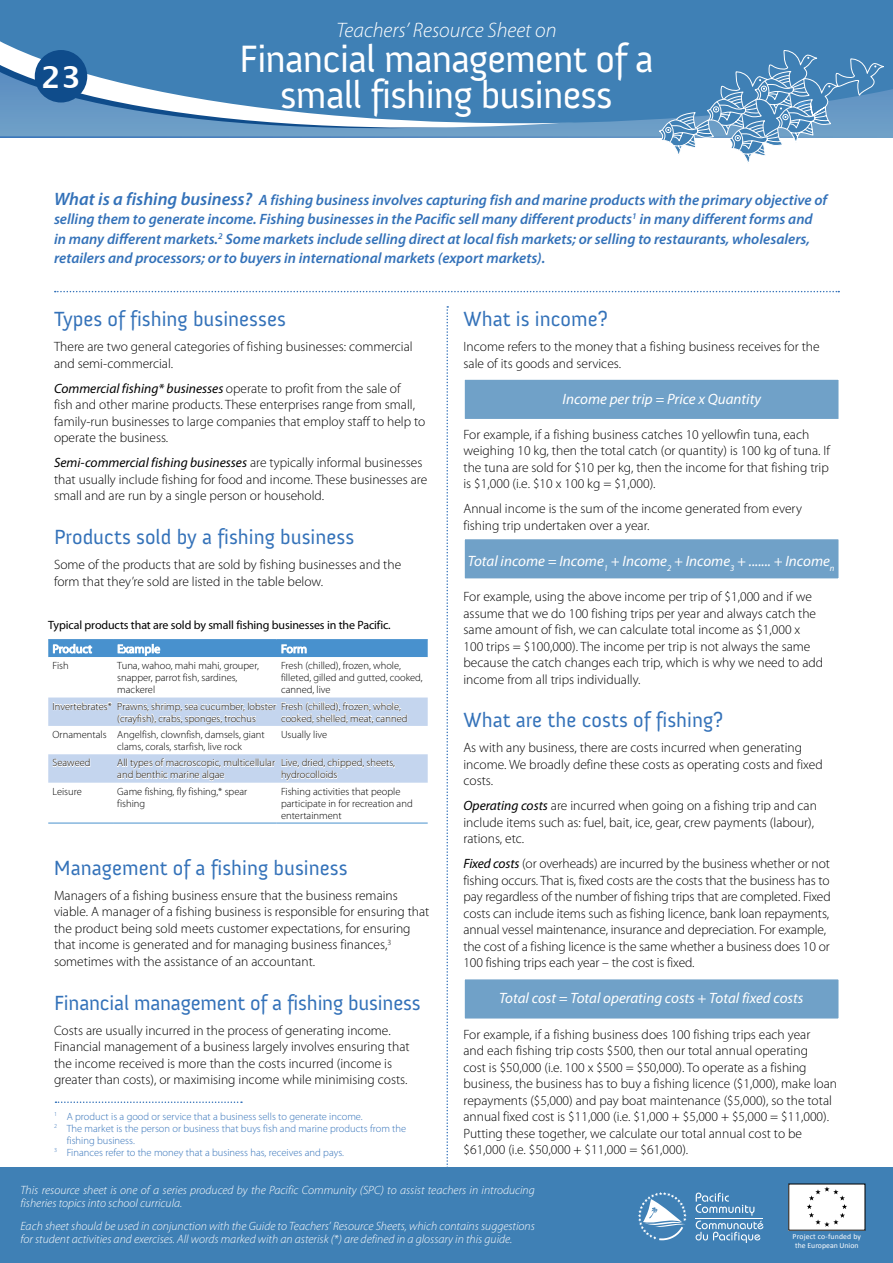
<style>
.page{position:relative;width:893px;height:1263px;background:#fff}
.page>*{position:absolute;margin:0;border:0;box-sizing:border-box;transform-origin:0 0}
.t1{font:39px/36px "Anivers";letter-spacing:-.02em;color:#fff;text-align:center}
.t2{font:700 30px "Lucida Grande";color:#fff}
.t3{font:21px "Anivers";color:#3472b9}
.t4{font:italic 300 21px "Myriad Pro";color:#fff}
.t5{font:italic 600 15px/19.5px "Myriad Pro";color:#3472b9}
.t6{font:italic 15px "Myriad Pro";color:#fff}
.t7{font:300 13.5px/16.5px "Myriad Pro";color:#000}
.t8{font:italic 300 12px/13.5px "Myriad Pro";color:#fff}
.t9{font:12px "Myriad Pro";letter-spacing:-.01em;color:#000}
.t10{font:300 10.5px/12px "Myriad Pro";color:#000}
.t11{font:300 10.5px "Myriad Pro";color:#3472b9}
.t12{font:7.8px/8.6px "Calibri";color:#fff;text-align:center}
.s1{font-size:18px}
.s2{font-weight:400;font-style:italic}
</style>
<div class="page">
<svg style="left:446px;top:306px;width:2px;height:861px"></svg>
<div style="left:460px;top:975px;width:383px;height:48px;background:#70a1c8;border:4px solid #fff"></div>
<div style="left:460px;top:535px;width:383px;height:48px;background:#70a1c8;border:4px solid #fff"></div>
<div style="left:460px;top:375px;width:383px;height:48px;background:#70a1c8;border:4px solid #fff"></div>
<svg style="left:0;top:123px;width:893px;height:15px;background:#74a2c9"></svg>
<svg style="left:0;top:0;width:893px;height:123px;background:#4b87b9"></svg>
<div style="left:35px;top:50px;width:52px;height:53px;background:#0f4c8b;border-radius:50%"></div>
<svg style="left:55px;top:291px;width:784px;height:1px"></svg>
<hr style="left:48px;top:639px;width:65px;height:1px;background:#4891ce">
<hr style="left:113px;top:639px;width:164px;height:1px;background:#4891ce">
<hr style="left:277px;top:639px;width:151px;height:1px;background:#4891ce">
<hr style="left:48px;top:823px;width:65px;height:1px;background:#4891ce">
<hr style="left:113px;top:823px;width:164px;height:1px;background:#4891ce">
<hr style="left:277px;top:823px;width:151px;height:1px;background:#4891ce">
<svg style="left:48px;top:640px;width:380px;height:143px"></svg>
<svg style="left:55px;top:1101px;width:187px;height:2px"></svg>
<svg style="left:658px;top:50px;width:226px;height:113px"></svg>
<div style="left:0;top:1167px;width:893px;height:96px;background:#3f80b5"></div>
<svg style="left:696px;top:1192px;width:67px;height:51px"></svg>
<hr style="left:695px;top:1218px;width:68px;height:1px;background:#fff">
<svg style="left:638px;top:1192px;width:49px;height:48px"></svg>
<div style="left:789px;top:1184px;width:76px;height:46px;background:#fff"></div>
<svg style="left:807px;top:1186px;width:40px;height:41px"></svg>
<h2 class="t2" style="left:41px;top:53px;width:41px">23</h2>
<h3 class="t4" style="left:336px;top:17px;width:222px">Teachers’ Resource Sheet on</h3>
<h1 class="t1" style="left:239px;top:41px;width:416px">Financial management of a small fishing business</h1>
<p class="t5" style="left:54px;top:190px;width:775px"><span class="s1">What is a fishing business?</span> A fishing business involves capturing fish and marine products with the primary objective of selling them to generate income. Fishing businesses in the Pacific sell many different products<sup>1</sup> in many different forms and in many different markets.<sup>2</sup> Some markets include selling direct at local fish markets; or selling to restaurants, wholesalers, retailers and processors; or to buyers in international markets (export markets).</p>
<h3 class="t3" style="left:54px;top:308px;width:233px">Types of fishing businesses</h3>
<p class="t7" style="left:54px;top:338px;width:360px">There are two general categories of fishing businesses: commercial and semi-commercial.</p>
<p class="t7" style="left:54px;top:380px;width:373px"><span class="s2">Commercial fishing* businesses</span> operate to profit from the sale of<br>fish and other marine products. These enterprises range from small, family-run businesses to large companies that employ staff to help to operate the business.</p>
<p class="t7" style="left:54px;top:454px;width:375px"><span class="s2">Semi-commercial fishing businesses</span> are typically informal businesses that usually include fishing for food and income. These businesses are small and are run by a single person or household.</p>
<h3 class="t3" style="left:54px;top:525px;width:302px">Products sold by a fishing business</h3>
<p class="t7" style="left:54px;top:556px;width:349px">Some of the products that are sold by fishing businesses and the form that they’re sold are listed in the table below.</p>
<h3 class="t3" style="left:463px;top:308px;width:146px">What is income?</h3>
<p class="t7" style="left:463px;top:338px;width:358px">Income refers to the money that a fishing business receives for the sale of its goods and services.</p>
<p class="t6" style="left:562px;top:389px;width:200px">Income per trip = Price x Quantity</p>
<p class="t7" style="left:463px;top:426px;width:368px">For example, if a fishing business catches 10 yellowfin tuna, each weighing 10 kg, then the total catch (or quantity) is 100 kg of tuna. If the tuna are sold for $10 per kg, then the income for that fishing trip is $1,000 (i.e. $10 x 100 kg = $1,000).</p>
<p class="t7" style="left:463px;top:500px;width:340px">Annual income is the sum of the income generated from every fishing trip undertaken over a year.</p>
<p class="t6" style="left:468px;top:552px;width:368px">Total income = Income<sub>1</sub> + Income<sub>2</sub> + Income<sub>3</sub> + ....... + Income<sub>n</sub></p>
<p class="t7" style="left:463px;top:588px;width:361px">For example, using the above income per trip of $1,000 and if we assume that we do 100 fishing trips per year and always catch the same amount of fish, we can calculate total income as $1,000 x 100 trips = $100,000). The income per trip is not always the same because the catch changes each trip, which is why we need to add income from all trips individually.</p>
<h3 class="t3" style="left:463px;top:709px;width:262px">What are the costs of fishing?</h3>
<p class="t7" style="left:463px;top:739px;width:361px">As with any business, there are costs incurred when generating income. We broadly define these costs as operating costs and fixed costs.</p>
<p class="t7" style="left:463px;top:797px;width:355px"><span class="s2">Operating costs</span> are incurred when going on a fishing trip and can include items such as: fuel, bait, ice, gear, crew payments (labour), rations, etc.</p>
<p class="t7" style="left:463px;top:855px;width:369px"><span class="s2">Fixed costs</span> (or overheads) are incurred by the business whether or not fishing occurs. That is, fixed costs are the costs that the business has to pay regardless of the number of fishing trips that are completed. Fixed costs can include items such as fishing licence, bank loan repayments, annual vessel maintenance, insurance and depreciation. For example, the cost of a fishing licence is the same whether a business does 10 or 100 fishing trips each year – the cost is fixed.</p>
<p class="t6" style="left:499px;top:989px;width:306px">Total cost = Total operating costs + Total fixed costs</p>
<p class="t7" style="left:463px;top:1026px;width:375px">For example, if a fishing business does 100 fishing trips each year<br>and each fishing trip costs $500, then our total annual operating<br>cost is $50,000 (i.e. 100 x $500 = $50,000). To operate as a fishing business, the business has to buy a fishing licence ($1,000), make loan repayments ($5,000) and pay boat maintenance ($5,000), so the total annual fixed cost is $11,000 (i.e. $1,000 + $5,000 + $5,000 = $11,000).<br>Putting these together, we calculate our total annual cost to be $61,000 (i.e. $50,000 + $11,000 = $61,000).</p>
<p class="t9" style="left:48px;top:618px;width:344px">Typical products that are sold by small fishing businesses in the Pacific.</p>
<p class="t10" style="left:53px;top:660px;width:18px">Fish</p>
<p class="t10" style="left:117px;top:660px;width:143px">Tuna, wahoo, mahi mahi, grouper, snapper, parrot fish, sardines, mackerel</p>
<p class="t10" style="left:281px;top:660px;width:143px">Fresh (chilled), frozen, whole, filleted, gilled and gutted, cooked, canned, live</p>
<p class="t10" style="left:117px;top:700px;width:160px;text-indent:-65px">Invertebrates* Prawns, shrimp, sea cucumber, lobster (crayfish), crabs, sponges, trochus</p>
<p class="t10" style="left:281px;top:700px;width:128px">Fresh (chilled), frozen, whole, cooked, shelled, meat, canned</p>
<p class="t10" style="left:117px;top:728px;width:149px;text-indent:-65px">Ornamentals Angelfish, clownfish, damsels, giant clams, corals, starfish, live rock</p>
<p class="t10" style="left:281px;top:728px;width:48px">Usually live</p>
<p class="t10" style="left:53px;top:757px;width:40px">Seaweed</p>
<p class="t10" style="left:117px;top:757px;width:159px">All types of macroscopic, multicellular and benthic marine algae</p>
<p class="t10" style="left:281px;top:757px;width:116px">Live, dried, chipped, sheets, hydrocolloids</p>
<p class="t10" style="left:53px;top:785px;width:31px">Leisure</p>
<p class="t10" style="left:117px;top:785px;width:132px">Game fishing, fly fishing,* spear fishing</p>
<p class="t10" style="left:281px;top:785px;width:133px">Fishing activities that people participate in for recreation and entertainment</p>
<h3 class="t3" style="left:54px;top:856px;width:295px">Management of a fishing business</h3>
<p class="t7" style="left:54px;top:887px;width:377px">Managers of a fishing business ensure that the business remains viable. A manager of a fishing business is responsible for ensuring that the product being sold meets customer expectations, for ensuring that income is generated and for managing business finances,<sup>3 </sup>sometimes with the assistance of an accountant.</p>
<h3 class="t3" style="left:54px;top:991px;width:368px">Financial management of a fishing business</h3>
<p class="t7" style="left:54px;top:1022px;width:357px">Costs are usually incurred in the process of generating income.<br>Financial management of a business largely involves ensuring that the income received is more than the costs incurred (income is greater than costs), or maximising income while minimising costs.</p>
<p class="t11" style="left:54px;top:1110px;width:310px"><sup>1</sup> A product is a good or service that a business sells to generate income.</p>
<p class="t11" style="left:54px;top:1122px;width:354px"><sup>2</sup> The market is the person or business that buys fish and marine products from the</p>
<p class="t11" style="left:67px;top:1134px;width:70px">fishing business.</p>
<p class="t11" style="left:54px;top:1146px;width:291px"><sup>3</sup> Finances refer to the money that a business has, receives and pays.</p>
<p class="t8" style="left:20px;top:1183px;width:516px">This resource sheet is one of a series produced by the Pacific Community (SPC) to assist teachers in introducing fisheries topics into school curricula.</p>
<p class="t8" style="left:20px;top:1219px;width:516px">Each sheet should be used in conjunction with the Guide to Teachers’ Resource Sheets, which contains suggestions for student activities and exercises. All words marked with an asterisk (*) are defined in a glossary in this guide.</p>
<p class="t12" style="left:793px;top:1232px;width:70px">Project co-funded by the European Union</p>
</div>
